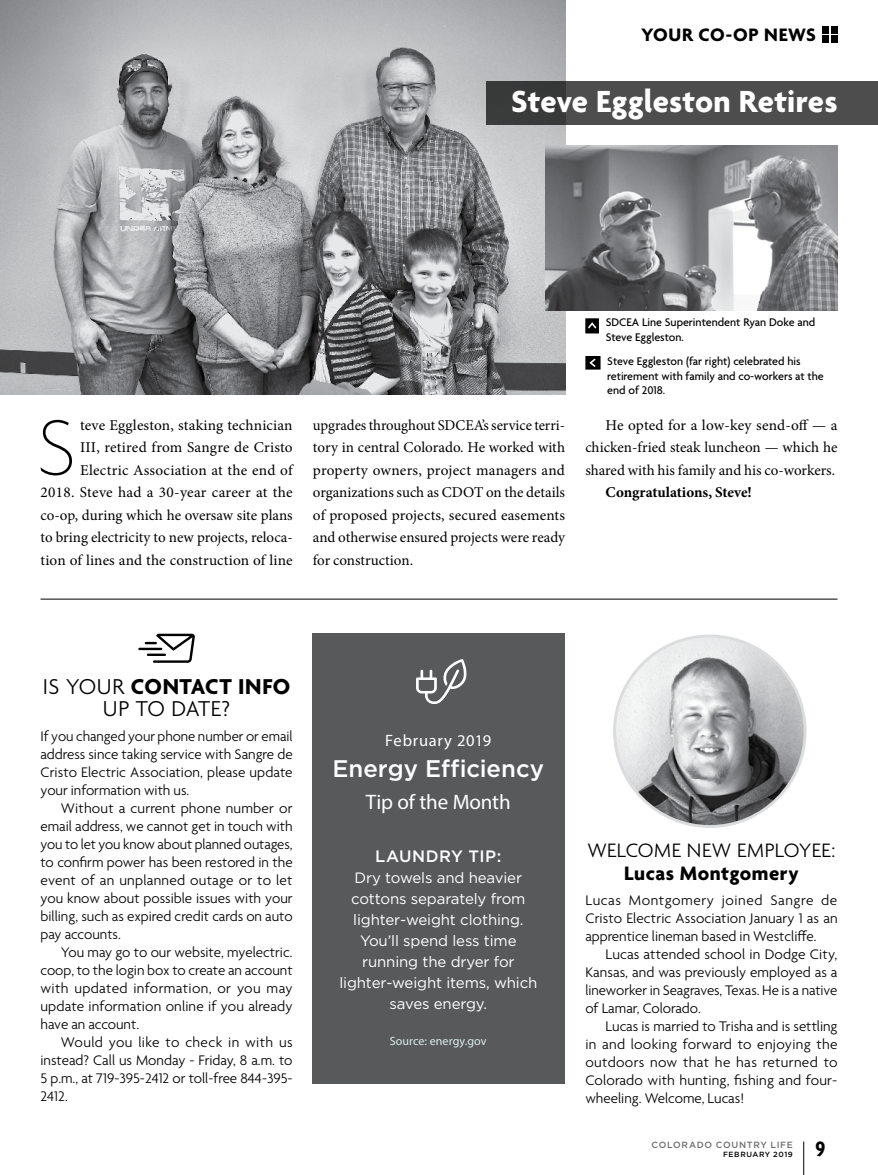
<style>
.page{position:relative;width:878px;height:1175px;background:#fff}
.page>*{position:absolute;margin:0;border:0;box-sizing:border-box;transform-origin:0 0}
.t1{font:100 85.5px "Agenda";color:#000}
.t2{font:700 33px "Agenda";letter-spacing:.005em;color:#fff}
.t3{font:500 24px "Gotham HTF";color:#fff}
.t4{font:300 23.25px/22.5px "Agenda";letter-spacing:-.02em;color:#000;text-align:center}
.t5{font:700 condensed 22.5px "Agenda";color:#000}
.t6{font:300 21px "Agenda";letter-spacing:.02em;color:#000}
.t7{font:700 21px "Agenda";letter-spacing:.025em;color:#000}
.t8{font:21px "Myriad Pro";letter-spacing:-.01em;color:#fff}
.t9{font:700 19.5px "Agenda";letter-spacing:.03em;color:#000}
.t10{font:16.5px "Myriad Pro";letter-spacing:.045em;color:#fff}
.t11{font:500 16.5px "Gotham HTF";letter-spacing:.03em;color:#fff}
.t12{font:300 15px/18px "Agenda";color:#000;text-align:justify}
.t13{font:15px/22.5px "Minion Pro";letter-spacing:.005em;color:#000;text-align:justify}
.t14{font:15px/21px "Gotham";letter-spacing:-.01em;color:#fff;text-align:center}
.t15{font:700 15px "Minion Pro";letter-spacing:-.005em;color:#000}
.t16{font:500 12px/14.4px "Agenda";color:#000}
.t17{font:12px "Myriad Pro";letter-spacing:.01em;color:#daedea}
.t18{font:500 9px "Gotham HTF";letter-spacing:.075em;color:#6d6e71}
.t19{font:500 7.5px "Gotham HTF";letter-spacing:.08em;color:#000}
.s1{font-weight:700}
</style>
<div class="page">
<svg style="left:585px;top:318px;width:14px;height:15px"></svg>
<svg style="left:585px;top:356px;width:15px;height:13px"></svg>
<img style="left:0;top:0;width:565px;height:394px">
<img style="left:614px;top:636px;width:191px;height:190px;border-radius:95px">
<img style="left:545px;top:145px;width:292px;height:166px">
<div style="left:486px;top:81px;width:392px;height:44px;background:linear-gradient(to right,#3f3f40,#535252)"></div>
<hr style="left:138px;top:647px;width:24px;height:3px;background:#000">
<svg style="left:145px;top:633px;width:50px;height:30px"></svg>
<hr style="left:40px;top:598px;width:797px;height:1px;background:#000">
<div style="left:313px;top:633px;width:252px;height:450px;background:#58595b"></div>
<svg style="left:416px;top:659px;width:51px;height:45px"></svg>
<hr style="left:803px;top:1141px;width:1px;height:33px;background:#000">
<div style="left:830px;top:36px;width:7px;height:7px;background:#000"></div>
<div style="left:830px;top:26px;width:7px;height:7px;background:#000"></div>
<div style="left:821px;top:36px;width:7px;height:7px;background:#000"></div>
<div style="left:821px;top:26px;width:7px;height:7px;background:#000"></div>
<h3 class="t9" style="left:641px;top:24px;width:176px">YOUR CO-OP NEWS</h3>
<h2 class="t2" style="left:511px;top:84px;width:328px">Steve Eggleston Retires</h2>
<p class="t16" style="left:605px;top:316px;width:211px">SDCEA Line Superintendent Ryan Doke and<br>Steve Eggleston.</p>
<p class="t16" style="left:607px;top:355px;width:218px">Steve Eggleston (far right) celebrated his retirement with family and co-workers at the end of 2018.</p>
<p class="t13" style="left:40px;top:414px;width:254px;text-align:right">teve Eggleston, staking technician<br>III, retired from Sangre de Cristo Electric Association at the end of<br>2018. Steve had a 30-year career at the co-op, during which he oversaw site plans to bring electricity to new projects, reloca&shy;tion of lines and the construction of line</p>
<p class="t13" style="left:313px;top:414px;width:254px">upgrades throughout SDCEA’s service terri&shy;tory in central Colorado. He worked with property owners, project managers and organizations such as CDOT on the details of proposed projects, secured easements and otherwise ensured projects were ready for construction.</p>
<p class="t13" style="left:585px;top:414px;width:253px;text-indent:20px">He opted for a low-key send-off — a chicken-fried steak luncheon — which he shared with his family and his co-workers.</p>
<h1 class="t1" style="left:36px;top:401px;width:41px">S</h1>
<p class="t15" style="left:605px;top:483px;width:148px">Congratulations, Steve!</p>
<h3 class="t4" style="left:43px;top:676px;width:249px">IS YOUR <span class="s1">CONTACT INFO<br></span>UP TO DATE?</h3>
<p class="t12" style="left:40px;top:728px;width:254px">If you changed your phone number or email address since taking service with Sangre de Cristo Electric Association, please update your information with us.</p>
<p class="t12" style="left:40px;top:800px;width:254px;text-indent:20px">Without a current phone number or email address, we cannot get in touch with you to let you know about planned outages, to confirm power has been restored in the event of an unplanned outage or to let you know about possible issues with your billing, such as expired credit cards on auto pay accounts.</p>
<p class="t12" style="left:40px;top:944px;width:254px;text-indent:20px">You may go to our website, myelectric. coop, to the login box to create an account with updated information, or you may update information online if you already have an account.</p>
<p class="t12" style="left:40px;top:1034px;width:254px;text-indent:20px">Would you like to check in with us instead? Call us Monday - Friday, 8 a.m. to 5 p.m., at 719-395-2412 or toll-free 844-395- 2412.</p>
<p class="t10" style="left:385px;top:730px;width:108px">February 2019</p>
<h3 class="t3" style="left:332px;top:755px;width:213px">Energy Efficiency</h3>
<h3 class="t8" style="left:366px;top:788px;width:146px">Tip of the Month</h3>
<p class="t11" style="left:375px;top:846px;width:128px">LAUNDRY TIP:</p>
<p class="t14" style="left:339px;top:867px;width:199px">Dry towels and heavier cottons separately from lighter-weight clothing.<br>You’ll spend less time running the dryer for lighter-weight items, which saves energy.</p>
<p class="t17" style="left:390px;top:1033px;width:98px">Source: energy.gov</p>
<h3 class="t6" style="left:587px;top:839px;width:250px">WELCOME NEW EMPLOYEE:</h3>
<h3 class="t7" style="left:624px;top:861px;width:176px">Lucas Montgomery</h3>
<p class="t12" style="left:585px;top:891px;width:254px">Lucas Montgomery joined Sangre de Cristo Electric Association January 1 as an apprentice lineman based in Westcliffe.</p>
<p class="t12" style="left:585px;top:945px;width:254px;text-indent:20px">Lucas attended school in Dodge City, Kansas, and was previously employed as a lineworker in Seagraves, Texas. He is a native of Lamar, Colorado.</p>
<p class="t12" style="left:585px;top:1017px;width:254px;text-indent:20px">Lucas is married to Trisha and is settling in and looking forward to enjoying the outdoors now that he has returned to Colorado with hunting, fishing and four&shy;wheeling. Welcome, Lucas!</p>
<p class="t18" style="left:651px;top:1140px;width:143px">COLORADO COUNTRY LIFE</p>
<p class="t19" style="left:723px;top:1150px;width:71px">FEBRUARY 2019</p>
<h3 class="t5" style="left:815px;top:1136px;width:11px">9</h3>
</div>
